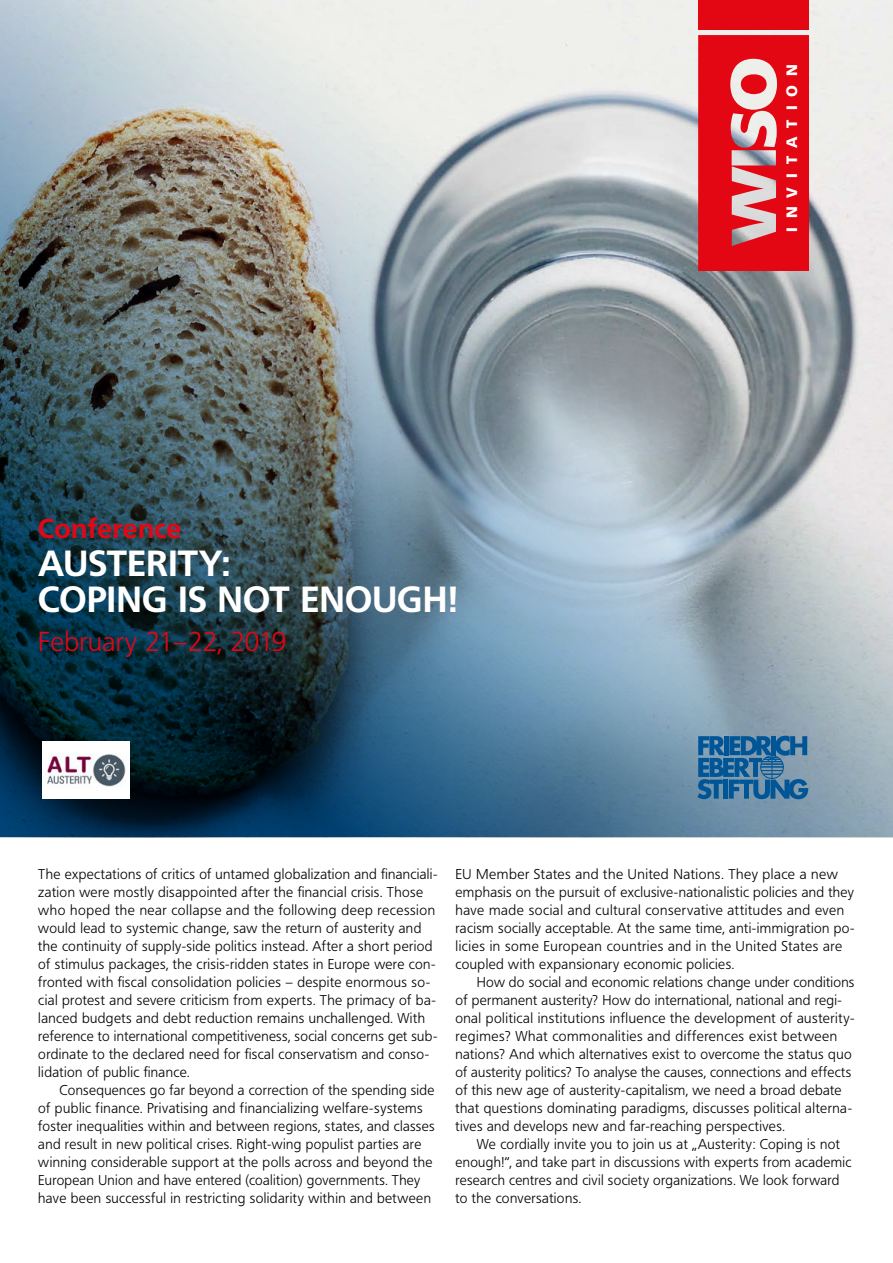
<style>
.page{position:relative;width:893px;height:1263px;background:#fff}
.page>*{position:absolute;margin:0;border:0;box-sizing:border-box;transform-origin:0 0}
.t1{font:700 36px/36px "Frutiger BQ";letter-spacing:.005em;color:#fff}
.t2{font:300 27px "Frutiger BQ";letter-spacing:.015em;color:#e30613}
.t3{font:700 27px "Frutiger BQ";letter-spacing:.005em;color:#e30613}
.t4{font:900 15px "Frutiger BQ";letter-spacing:.605em;color:#fff}
.Innen_-_Fließtext_oh{font:300 14.1px/18px "Frutiger BQ";letter-spacing:.03em;color:#000}
.Innen_-_Fließtext_mi{font:300 14.1px/18px "Frutiger BQ";letter-spacing:.03em;color:#000}
</style>
<div class="page">
<img style="left:0;top:0;width:893px;height:837px">
<div style="left:698px;top:0;width:111px;height:30px;background:#e30613"></div>
<svg style="left:698px;top:35px;width:111px;height:236px;background:#e0333d"></svg>
<svg style="left:697px;top:736px;width:111px;height:63px;background:#3673a0"></svg>
<img style="left:43px;top:741px;width:86px;height:58px">
<p class="t3" style="left:38px;top:513px;width:144px">Conference</p>
<p class="t1" style="left:38px;top:545px;width:420px">AUSTERITY:<br>COPING IS NOT ENOUGH!</p>
<p class="t2" style="left:38px;top:626px;width:250px">February 21–22, 2019</p>
<p class="t4" style="left:783px;top:232px;width:170px;rotate:-90deg">INVITATION</p>
<p class="Innen_-_Fließtext_oh" style="left:38px;top:865px;width:401px">The expectations of critics of untamed globalization and financiali&shy;zation were mostly disappointed after the financial crisis. Those who hoped the near collapse and the following deep recession would lead to systemic change, saw the return of austerity and the continuity of supply-side politics instead. After a short period of stimulus packages, the crisis-ridden states in Europe were con&shy;fronted with fiscal consolidation policies – despite enormous so&shy;cial protest and severe criticism from experts. The primacy of ba&shy;lanced budgets and debt reduction remains unchallenged. With reference to international competitiveness, social concerns get sub&shy;ordinate to the declared need for fiscal conservatism and conso&shy;lidation of public finance.</p>
<p class="Innen_-_Fließtext_mi" style="left:38px;top:1081px;width:398px;text-indent:21px">Consequences go far beyond a correction of the spending side of public finance. Privatising and financializing welfare-systems foster inequalities within and between regions, states, and classes and result in new political crises. Right-wing populist parties are winning considerable support at the polls across and beyond the European Union and have entered (coalition) governments. They have been successful in restricting solidarity within and between</p>
<p class="Innen_-_Fließtext_oh" style="left:455px;top:865px;width:401px">EU Member States and the United Nations. They place a new emphasis on the pursuit of exclusive-nationalistic policies and they have made social and cultural conservative attitudes and even racism socially acceptable. At the same time, anti-immigration po&shy;licies in some European countries and in the United States are coupled with expansionary economic policies.</p>
<p class="Innen_-_Fließtext_oh" style="left:455px;top:973px;width:401px;text-indent:21px">How do social and economic relations change under conditions of permanent austerity? How do international, national and regi&shy;onal political institutions influence the development of austerity&shy;regimes? What commonalities and differences exist between nations? And which alternatives exist to overcome the status quo of austerity politics? To analyse the causes, connections and effects of this new age of austerity-capitalism, we need a broad debate that questions dominating paradigms, discusses political alterna&shy;tives and develops new and far-reaching perspectives.</p>
<p class="Innen_-_Fließtext_oh" style="left:455px;top:1135px;width:397px;text-indent:21px">We cordially invite you to join us at „Austerity: Coping is not enough!“, and take part in discussions with experts from academic research centres and civil society organizations. We look forward to the conversations.</p>
</div>
